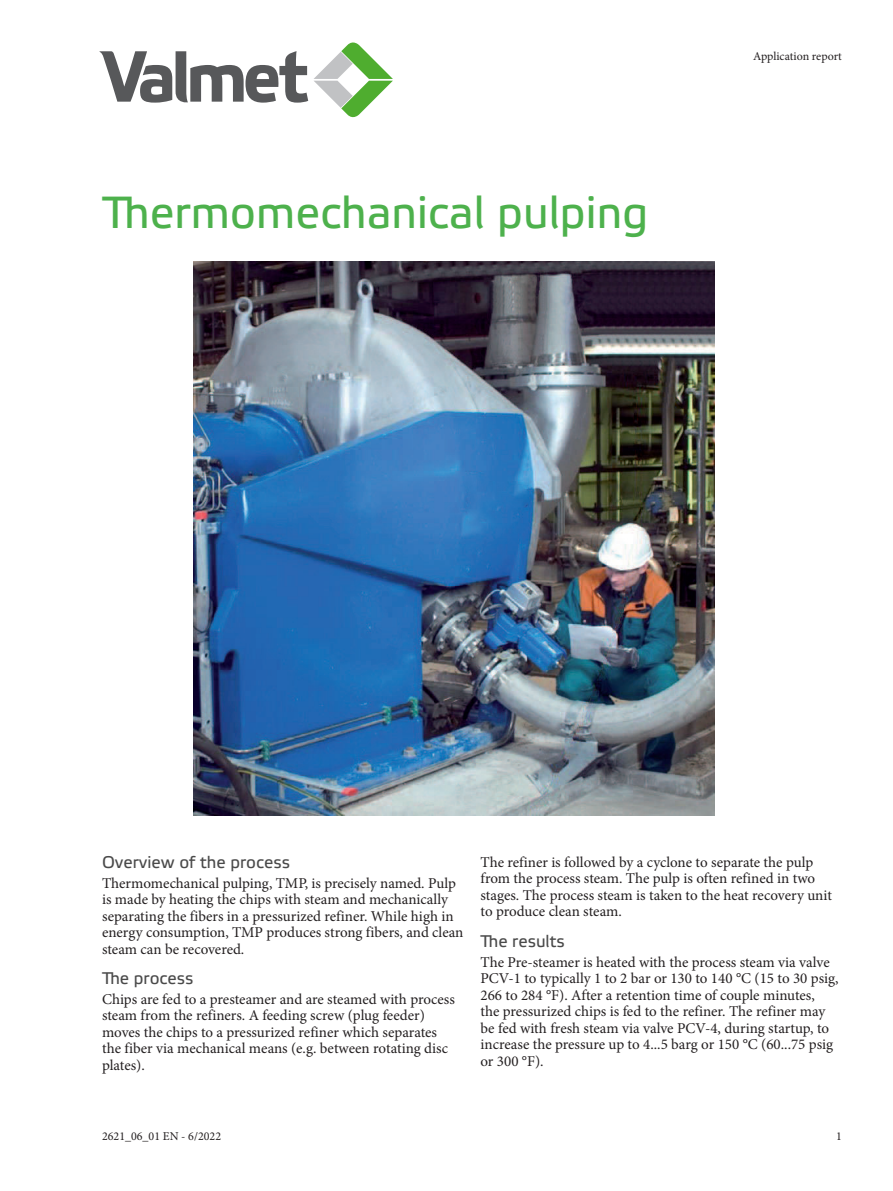
<style>
.page{position:relative;width:893px;height:1191px;background:#fff}
.page>*{position:absolute;margin:0;border:0;box-sizing:border-box;transform-origin:0 0}
.t1{font:45px "Etelka Text Pro";color:#4db14c}
.t2{font:16.8px "Etelka Text Pro";color:#4a4a4a}
.t3{font:15px/16.5px "Minion Pro";color:#231f20}
.t4{font:12px "Minion Pro";color:#231f20}
</style>
<div class="page">
<svg style="left:99px;top:51px;width:209px;height:52px"></svg>
<svg style="left:314px;top:42px;width:79px;height:76px"></svg>
<img style="left:193px;top:261px;width:521px;height:554px">
<h1 class="t1" style="left:102px;top:188px;width:548px">Thermomechanical pulping</h1>
<p class="t4" style="left:753px;top:48px;width:90px">Application report</p>
<p class="t2" style="left:102px;top:853px;width:190px">Overview of the process</p>
<p class="t3" style="left:102px;top:874px;width:363px">Thermomechanical pulping, TMP, is precisely named. Pulp is made by heating the chips with steam and mechanically separating the fibers in a pressurized refiner. While high in energy consumption, TMP produces strong fibers, and clean steam can be recovered.</p>
<p class="t2" style="left:102px;top:969px;width:93px">The process</p>
<p class="t3" style="left:102px;top:990px;width:354px">Chips are fed to a presteamer and are steamed with process steam from the refiners. A feeding screw (plug feeder) moves the chips to a pressurized refiner which separates the fiber via mechanical means (e.g. between rotating disc plates).</p>
<p class="t3" style="left:480px;top:853px;width:353px">The refiner is followed by a cyclone to separate the pulp from the process steam. The pulp is often refined in two stages. The process steam is taken to the heat recovery unit to produce clean steam.</p>
<p class="t2" style="left:480px;top:932px;width:86px">The results</p>
<p class="t3" style="left:480px;top:953px;width:360px">The Pre-steamer is heated with the process steam via valve PCV-1 to typically 1 to 2 bar or 130 to 140 °C (15 to 30 psig, 266 to 284 °F). After a retention time of couple minutes,<br>the pressurized chips is fed to the refiner. The refiner may be fed with fresh steam via valve PCV-4, during startup, to increase the pressure up to 4...5 barg or 150 °C (60...75 psig or 300 °F).</p>
<p class="t4" style="left:102px;top:1128px;width:121px">2621_06_01 EN - 6/2022</p>
<p class="t4" style="left:836px;top:1128px;width:7px">1</p>
</div>
